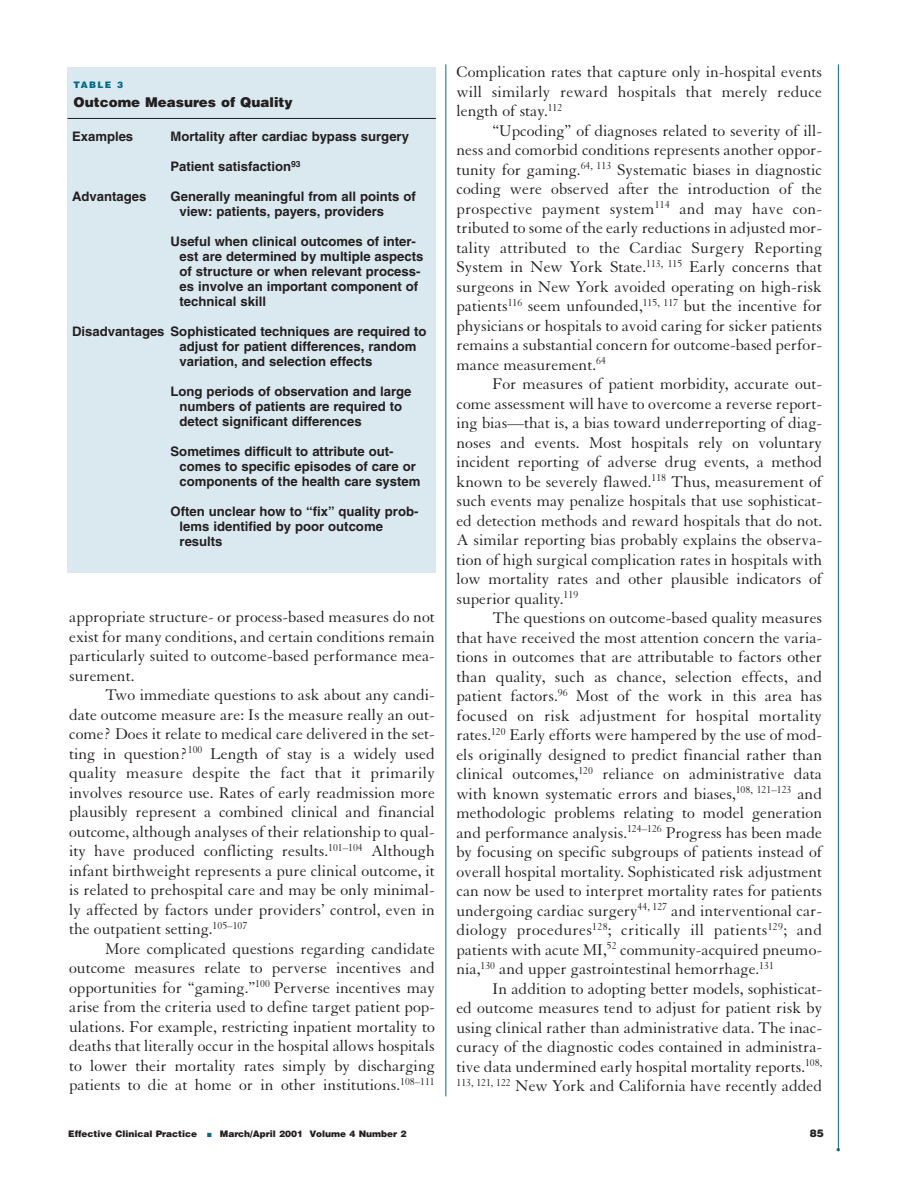
<style>
.page{position:relative;width:918px;height:1188px;background:#fff}
.page>*{position:absolute;margin:0;border:0;box-sizing:border-box;transform-origin:0 0}
.t1{font:16.8px/19.5px "Granjon";color:#231f20;text-align:justify}
.t2{font:900 13.5px "Helvetica";color:#231f20}
.t3{font:700 13.2px/15px "Helvetica";color:#231f20}
.t4{font:900 10.5px "Helvetica";color:#231f20}
.t5{font:10.5px "Granjon";color:#006c85}
.t6{font:900 9px "Helvetica";color:#231f20}
.t7{font:900 9px "Helvetica";letter-spacing:.15em;color:#006c85}
.s1{color:#006c85}
</style>
<div class="page">
<hr style="left:446px;top:64px;width:1px;height:1032px;background:#006c85">
<hr style="left:838px;top:64px;width:1px;height:1086px;background:#006c85">
<div style="left:68px;top:68px;width:368px;height:505px;background:#dae9ef"></div>
<hr style="left:68px;top:118px;width:368px;height:1px;background:#231f20">
<p class="t7" style="left:74px;top:82px;width:51px">TABLE 3</p>
<p class="t2" style="left:74px;top:97px;width:221px">Outcome Measures of Quality</p>
<p class="t3" style="left:72px;top:130px;width:63px">Examples</p>
<p class="t3" style="left:171px;top:130px;width:240px">Mortality after cardiac bypass surgery</p>
<p class="t3" style="left:171px;top:160px;width:132px">Patient satisfaction<sup>93</sup></p>
<p class="t3" style="left:180px;top:190px;width:238px;text-indent:-9px">Generally meaningful from all points of view: patients, payers, providers</p>
<p class="t3" style="left:180px;top:235px;width:245px;text-indent:-9px">Useful when clinical outcomes of inter&shy;est are determined by multiple aspects of structure or when relevant process&shy;es involve an important component of technical skill</p>
<p class="t3" style="left:180px;top:325px;width:248px;text-indent:-9px">Sophisticated techniques are required to adjust for patient differences, random variation, and selection effects</p>
<p class="t3" style="left:180px;top:385px;width:233px;text-indent:-9px">Long periods of observation and large numbers of patients are required to detect significant differences</p>
<p class="t3" style="left:180px;top:445px;width:243px;text-indent:-9px">Sometimes difficult to attribute out&shy;comes to specific episodes of care or components of the health care system</p>
<p class="t3" style="left:180px;top:505px;width:240px;text-indent:-9px">Often unclear how to “fix” quality prob&shy;lems identified by poor outcome results</p>
<p class="t3" style="left:72px;top:190px;width:76px">Advantages</p>
<p class="t3" style="left:72px;top:325px;width:94px">Disadvantages</p>
<p class="t1" style="left:69px;top:609px;width:367px">appropriate structure- or process-based measures do not exist for many conditions, and certain conditions remain particularly suited to outcome-based performance mea&shy;surement.</p>
<p class="t1" style="left:69px;top:687px;width:367px;text-indent:36px">Two immediate questions to ask about any candi&shy;date outcome measure are: Is the measure really an out&shy;come? Does it relate to medical care delivered in the set&shy;ting in question?<sup>100</sup> Length of stay is a widely used quality measure despite the fact that it primarily involves resource use. Rates of early readmission more plausibly represent a combined clinical and financial outcome, although analyses of their relationship to qual&shy;ity have produced conflicting results.<sup>101–104</sup> Although infant birthweight represents a pure clinical outcome, it is related to prehospital care and may be only minimal&shy;ly affected by factors under providers’ control, even in the outpatient setting.<sup>105–107</sup></p>
<p class="t1" style="left:69px;top:940px;width:367px;text-indent:36px">More complicated questions regarding candidate outcome measures relate to perverse incentives and opportunities for “gaming.”<sup>100</sup> Perverse incentives may arise from the criteria used to define target patient pop&shy;ulations. For example, restricting inpatient mortality to deaths that literally occur in the hospital allows hospitals to lower their mortality rates simply by discharging patients to die at home or in other institutions.<sup>108–111</sup></p>
<p class="t1" style="left:456px;top:64px;width:367px">Complication rates that capture only in-hospital events will similarly reward hospitals that merely reduce length of stay.<sup>112</sup></p>
<p class="t1" style="left:456px;top:122px;width:367px;text-indent:36px">“Upcoding” of diagnoses related to severity of ill&shy;ness and comorbid conditions represents another oppor&shy;tunity for gaming.<sup>64,</sup> <sup>113</sup> Systematic biases in diagnostic coding were observed after the introduction of the prospective payment system<sup>114</sup> and may have con&shy;tributed to some of the early reductions in adjusted mor&shy;tality attributed to the Cardiac Surgery Reporting System in New York State.<sup>113,</sup> <sup>115</sup> Early concerns that surgeons in New York avoided operating on high-risk patients<sup>116</sup> seem unfounded,<sup>115,</sup> <sup>117</sup> but the incentive for physicians or hospitals to avoid caring for sicker patients remains a substantial concern for outcome-based perfor&shy;mance measurement.<sup>64</sup></p>
<p class="t1" style="left:456px;top:376px;width:367px;text-indent:36px">For measures of patient morbidity, accurate out&shy;come assessment will have to overcome a reverse report&shy;ing bias—that is, a bias toward underreporting of diag&shy;noses and events. Most hospitals rely on voluntary incident reporting of adverse drug events, a method known to be severely flawed.<sup>118</sup> Thus, measurement of such events may penalize hospitals that use sophisticat&shy;ed detection methods and reward hospitals that do not.<br>A similar reporting bias probably explains the observa&shy;tion of high surgical complication rates in hospitals with low mortality rates and other plausible indicators of superior quality.<sup>119</sup></p>
<p class="t1" style="left:456px;top:610px;width:367px;text-indent:36px">The questions on outcome-based quality measures that have received the most attention concern the varia&shy;tions in outcomes that are attributable to factors other than quality, such as chance, selection effects, and patient factors.<sup>96</sup> Most of the work in this area has focused on risk adjustment for hospital mortality rates.<sup>120</sup> Early efforts were hampered by the use of mod&shy;els originally designed to predict financial rather than clinical outcomes,<sup>120</sup> reliance on administrative data with known systematic errors and biases,<sup>108,</sup> <sup>121–123</sup> and methodologic problems relating to model generation and performance analysis.<sup>124–126</sup> Progress has been made by focusing on specific subgroups of patients instead of overall hospital mortality. Sophisticated risk adjustment can now be used to interpret mortality rates for patients undergoing cardiac surgery<sup>44,</sup> <sup>127</sup> and interventional car&shy;diology procedures<sup>128</sup>; critically ill patients<sup>129</sup>; and patients with acute MI,<sup>52</sup> community-acquired pneumo&shy;nia,<sup>130</sup> and upper gastrointestinal hemorrhage.<sup>131</sup></p>
<p class="t1" style="left:456px;top:980px;width:367px;text-indent:36px">In addition to adopting better models, sophisticat&shy;ed outcome measures tend to adjust for patient risk by using clinical rather than administrative data. The inac&shy;curacy of the diagnostic codes contained in administra&shy;tive data undermined early hospital mortality reports.<sup>108, 113,</sup> <sup>121,</sup> <sup>122</sup> New York and California have recently added</p>
<p class="t6" style="left:68px;top:1131px;width:340px">Effective Clinical Practice <span class="s1">■</span> March/April 2001 Volume 4 Number 2</p>
<p class="t4" style="left:810px;top:1130px;width:16px">85</p>
<p class="t5" style="left:836px;top:1145px;width:7px">•</p>
</div>
